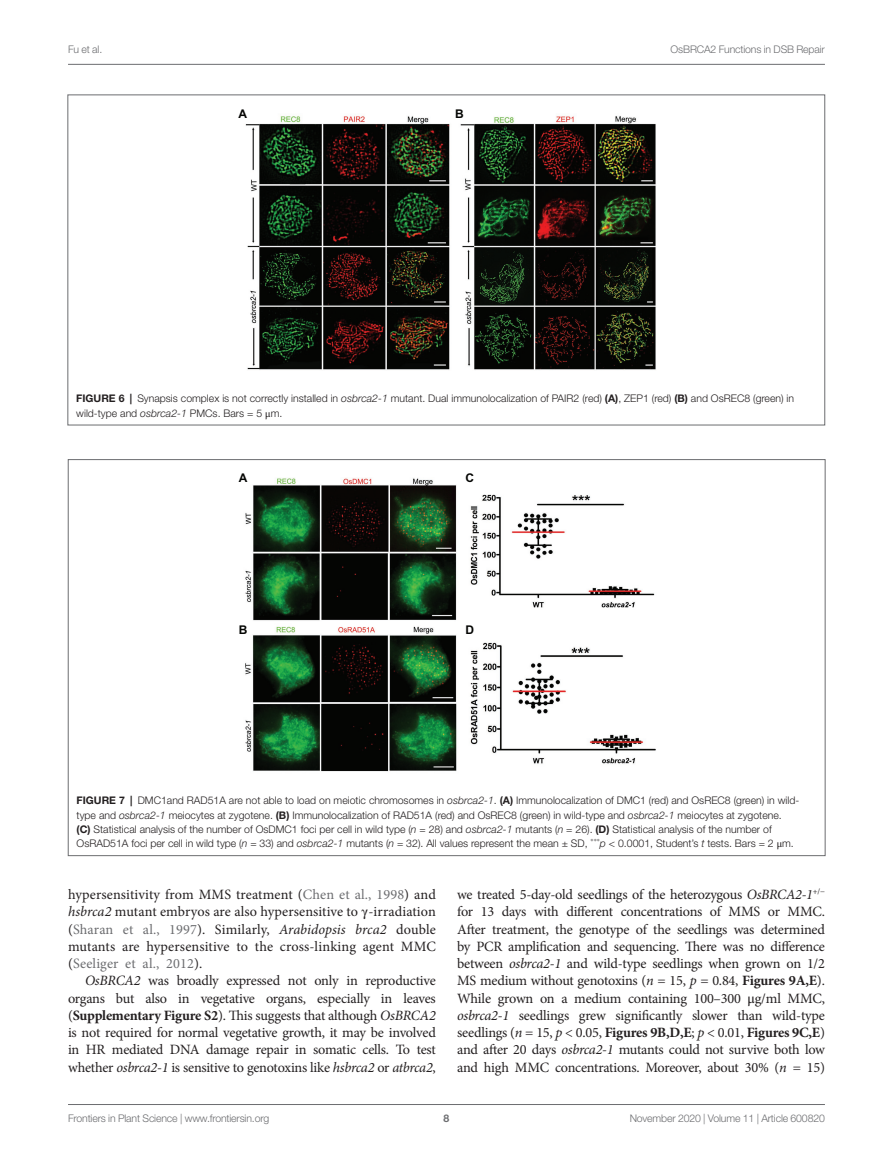
<style>
.page{position:relative;width:893px;height:1170px;background:#fff}
.page>*{position:absolute;margin:0;border:0;box-sizing:border-box;transform-origin:0 0}
.TEXT{font:14.25px/17.2px "Minion Pro";letter-spacing:-.02em;color:#231f20;text-align:justify}
.TEXT_FLUSH{font:14.25px/17.2px "Minion Pro";letter-spacing:.01em;color:#231f20;text-align:justify}
.t1{font:700 12px "Arial";color:#040503}
.FIG_LEG{font:300 10.5px/14.2px "Helvetica Neue LT Std";color:#231f20}
.t2{font:300 10.5px "Helvetica Neue LT Std";letter-spacing:-.015em;color:#6c6d70}
.t3{font:700 10.5px "Helvetica Neue LT Std";color:#6c6d70}
.s1{font-weight:700}
.s2{font-style:italic}
.s3{font-family:"STIX General";font-weight:400}
.s4{color:#6c6d70}
.s5{font-family:"STIX General"}
</style>
<div class="page">
<hr style="left:68px;top:64px;width:757px;height:1px;background:#6c6d70">
<hr style="left:68px;top:1104px;width:757px;height:1px;background:#6c6d70">
<img style="left:245px;top:478px;width:411px;height:294px">
<img style="left:245px;top:116px;width:411px;height:254px">
<p class="t2" style="left:68px;top:42px;width:36px">Fu et al.</p>
<p class="t2" style="left:671px;top:42px;width:156px">OsBRCA2 Functions in DSB Repair</p>
<p class="t1" style="left:239px;top:105px;width:10px">A</p>
<p class="t1" style="left:455px;top:105px;width:10px">B</p>
<p class="FIG_LEG" style="left:76px;top:391px;width:719px"><span class="s1">FIGURE 6 |</span> Synapsis complex is not correctly installed in <span class="s2">osbrca2-1</span> mutant. Dual immunolocalization of PAIR2 (red) <span class="s1">(A)</span>, ZEP1 (red) <span class="s1">(B)</span> and OsREC8 (green) in wild-type and <span class="s2">osbrca2-1</span> PMCs. Bars = 5 <span class="s3">μ</span>m.</p>
<p class="t1" style="left:239px;top:469px;width:10px">A</p>
<p class="t1" style="left:465px;top:469px;width:10px">C</p>
<p class="t1" style="left:239px;top:621px;width:10px">B</p>
<p class="t1" style="left:465px;top:621px;width:10px">D</p>
<p class="FIG_LEG" style="left:77px;top:793px;width:724px"><span class="s1">FIGURE 7 |</span> DMC1and RAD51A are not able to load on meiotic chromosomes in <span class="s2">osbrca2-1</span>. <span class="s1">(A)</span> Immunolocalization of DMC1 (red) and OsREC8 (green) in wild&shy;type and <span class="s2">osbrca2-1</span> meiocytes at zygotene. <span class="s1">(B)</span> Immunolocalization of RAD51A (red) and OsREC8 (green) in wild-type and <span class="s2">osbrca2-1</span> meiocytes at zygotene.<br><span class="s1">(C)</span> Statistical analysis of the number of OsDMC1 foci per cell in wild type (<span class="s2">n</span> = 28) and <span class="s2">osbrca2-1</span> mutants (<span class="s2">n</span> = 26). <span class="s1">(D)</span> Statistical analysis of the number of OsRAD51A foci per cell in wild type (<span class="s2">n</span> = 33) and <span class="s2">osbrca2-1</span> mutants (<span class="s2">n</span> = 32). All values represent the mean ± SD, <sup>***</sup><span class="s2">p</span> &lt; 0.0001, Student’s <span class="s2">t</span> tests. Bars = 2 <span class="s3">μ</span>m.</p>
<p class="TEXT_FLUSH" style="left:68px;top:885px;width:369px">hypersensitivity from MMS treatment (<span class="s4">Chen et al., 1998</span>) and <span class="s2">hsbrca2</span> mutant embryos are also hypersensitive to <span class="s5">γ</span>-irradiation (<span class="s4">Sharan et al., 1997</span>). Similarly, <span class="s2">Arabidopsis brca2</span> double mutants are hypersensitive to the cross-linking agent MMC (<span class="s4">Seeliger et al., 2012</span>).</p>
<p class="TEXT" style="left:68px;top:972px;width:369px;text-indent:17px"><span class="s2">OsBRCA2</span> was broadly expressed not only in reproductive organs but also in vegetative organs, especially in leaves (<span class="s1">Supplementary Figure S2</span>). This suggests that although <span class="s2">OsBRCA2 </span>is not required for normal vegetative growth, it may be involved in HR mediated DNA damage repair in somatic cells. To test whether <span class="s2">osbrca2-1</span> is sensitive to genotoxins like <span class="s2">hsbrca2</span> or <span class="s2">atbrca2</span>,</p>
<p class="TEXT" style="left:457px;top:885px;width:369px">we treated 5-day-old seedlings of the heterozygous <span class="s2">OsBRCA2-1</span><sup>+/− </sup>for 13 days with different concentrations of MMS or MMC.<br>After treatment, the genotype of the seedlings was determined by PCR amplification and sequencing. There was no difference between <span class="s2">osbrca2-1</span> and wild-type seedlings when grown on 1/2<br>MS medium without genotoxins (<span class="s2">n</span> = 15, <span class="s2">p</span> = 0.84, <span class="s1">Figures 9A,E</span>).<br>While grown on a medium containing 100–300 <span class="s5">μ</span>g/ml MMC, <span class="s2">osbrca2-1</span> seedlings grew significantly slower than wild-type seedlings (<span class="s2">n</span> = 15, <span class="s2">p</span> &lt; 0.05, <span class="s1">Figures 9B,D,E</span>; <span class="s2">p</span> &lt; 0.01, <span class="s1">Figures 9C,E</span>) and after 20 days <span class="s2">osbrca2-1</span> mutants could not survive both low and high MMC concentrations. Moreover, about 30% (<span class="s2">n</span> = 15)</p>
<p class="t2" style="left:68px;top:1111px;width:203px">Frontiers in Plant Science | www.frontiersin.org</p>
<p class="t3" style="left:444px;top:1111px;width:7px">8</p>
<p class="t2" style="left:630px;top:1111px;width:197px">November 2020 | Volume 11 | Article 600820</p>
</div>
